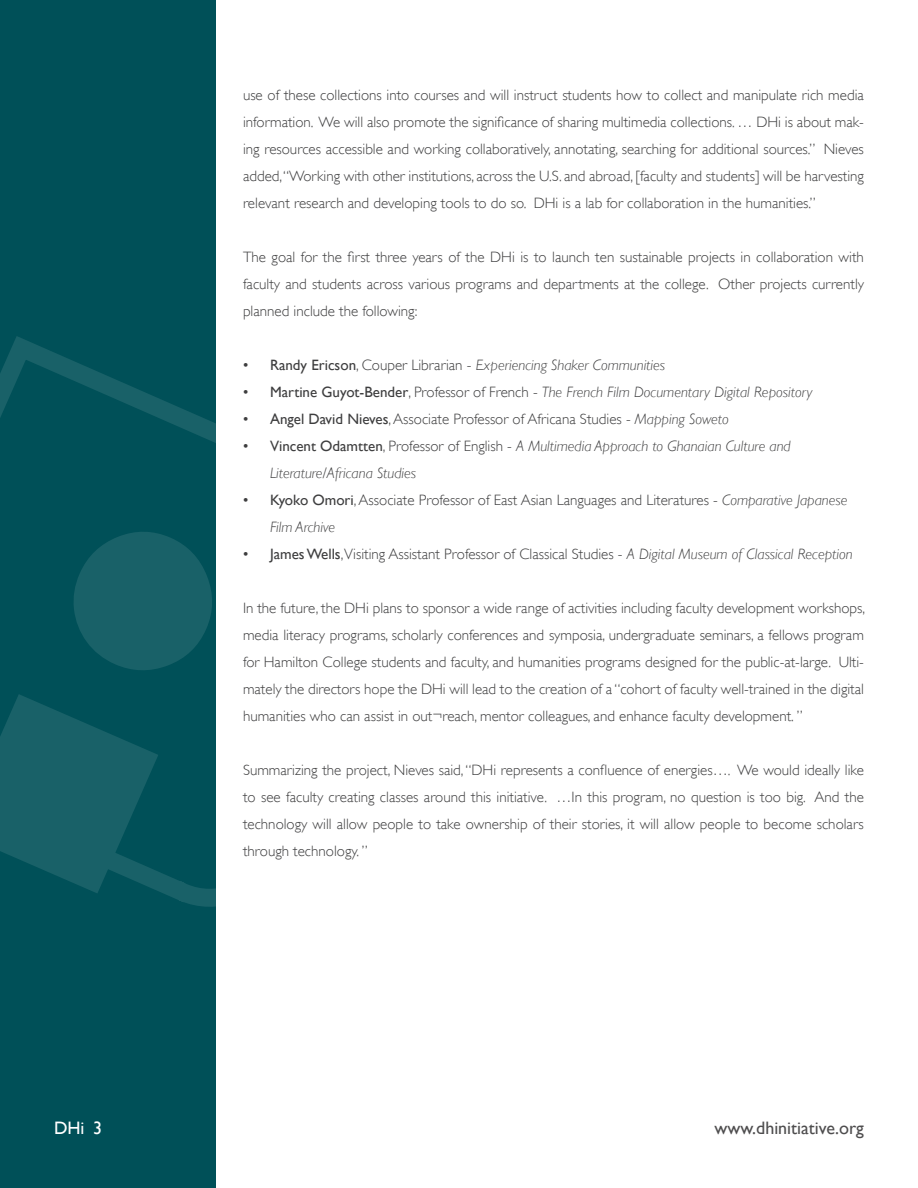
<style>
.page{position:relative;width:918px;height:1188px;background:#fff}
.page>*{position:absolute;margin:0;border:0;box-sizing:border-box;transform-origin:0 0}
.t1{font:18px "Gill Sans";color:#4e4d4e}
.t2{font:18px "Gill Sans";color:#fff}
.t3{font:300 15px/27px "Gill Sans";color:#3e3e3f;text-align:justify}
.t4{font:italic 300 15px/27px "Gill Sans";color:#3e3e3f}
.s1{font-weight:400;font-style:normal}
.s2{font-style:normal}
.s3{font-weight:400}
.s4{font-style:italic}
</style>
<div class="page">
<div style="left:0;top:0;width:216px;height:1188px;background:#005058"></div>
<svg style="left:0;top:336px;width:216px;height:571px"></svg>
<p class="t3" style="left:243px;top:82px;width:623px">use of these collections into courses and will instruct students how to collect and manipulate rich media information. We will also promote the significance of sharing multimedia collections. … DHi is about mak&shy;ing resources accessible and working collaboratively, annotating, searching for additional sources.” Nieves added, “Working with other institutions, across the U.S. and abroad, [faculty and students] will be harvesting relevant research and developing tools to do so. DHi is a lab for collaboration in the humanities.”</p>
<p class="t3" style="left:243px;top:244px;width:622px">The goal for the first three years of the DHi is to launch ten sustainable projects in collaboration with faculty and students across various programs and departments at the college. Other projects currently planned include the following:</p>
<p class="t4" style="left:243px;top:352px;width:424px"><span class="s1">• Randy Ericson</span><span class="s2">, Couper Librarian -</span> Experiencing Shaker Communities</p>
<p class="t4" style="left:243px;top:379px;width:571px"><span class="s1">• Martine Guyot-Bender</span><span class="s2">, Professor of French -</span> The French Film Documentary Digital Repository</p>
<p class="t3" style="left:243px;top:406px;width:487px"><span class="s3">• Angel David Nieves</span>, Associate Professor of Africana Studies - <span class="s4">Mapping Soweto</span></p>
<p class="t4" style="left:270px;top:433px;width:522px;text-indent:-27px"><span class="s1">• Vincent Odamtten</span><span class="s2">, Professor of English -</span> A Multimedia Approach to Ghanaian Culture and<br>Literature/Africana Studies</p>
<p class="t3" style="left:270px;top:487px;width:579px;text-indent:-27px"><span class="s3">• Kyoko Omori</span>, Associate Professor of East Asian Languages and Literatures - <span class="s4">Comparative Japanese<br>Film Archive</span></p>
<p class="t3" style="left:243px;top:541px;width:611px"><span class="s3">• James Wells</span>,Visiting Assistant Professor of Classical Studies - <span class="s4">A Digital Museum of Classical Reception</span></p>
<p class="t3" style="left:243px;top:595px;width:624px">In the future, the DHi plans to sponsor a wide range of activities including faculty development workshops, media literacy programs, scholarly conferences and symposia, undergraduate seminars, a fellows program for Hamilton College students and faculty, and humanities programs designed for the public-at-large. Ulti&shy;mately the directors hope the DHi will lead to the creation of a “cohort of faculty well-trained in the digital humanities who can assist in out¬reach, mentor colleagues, and enhance faculty development. ”</p>
<p class="t3" style="left:243px;top:757px;width:623px">Summarizing the project, Nieves said, “DHi represents a confluence of energies…. We would ideally like to see faculty creating classes around this initiative. …In this program, no question is too big. And the technology will allow people to take ownership of their stories, it will allow people to become scholars through technology. ”</p>
<p class="t2" style="left:54px;top:1117px;width:32px">DHi</p>
<p class="t2" style="left:93px;top:1117px;width:10px">3</p>
<p class="t1" style="left:714px;top:1117px;width:151px">www.dhinitiative.org</p>
</div>
